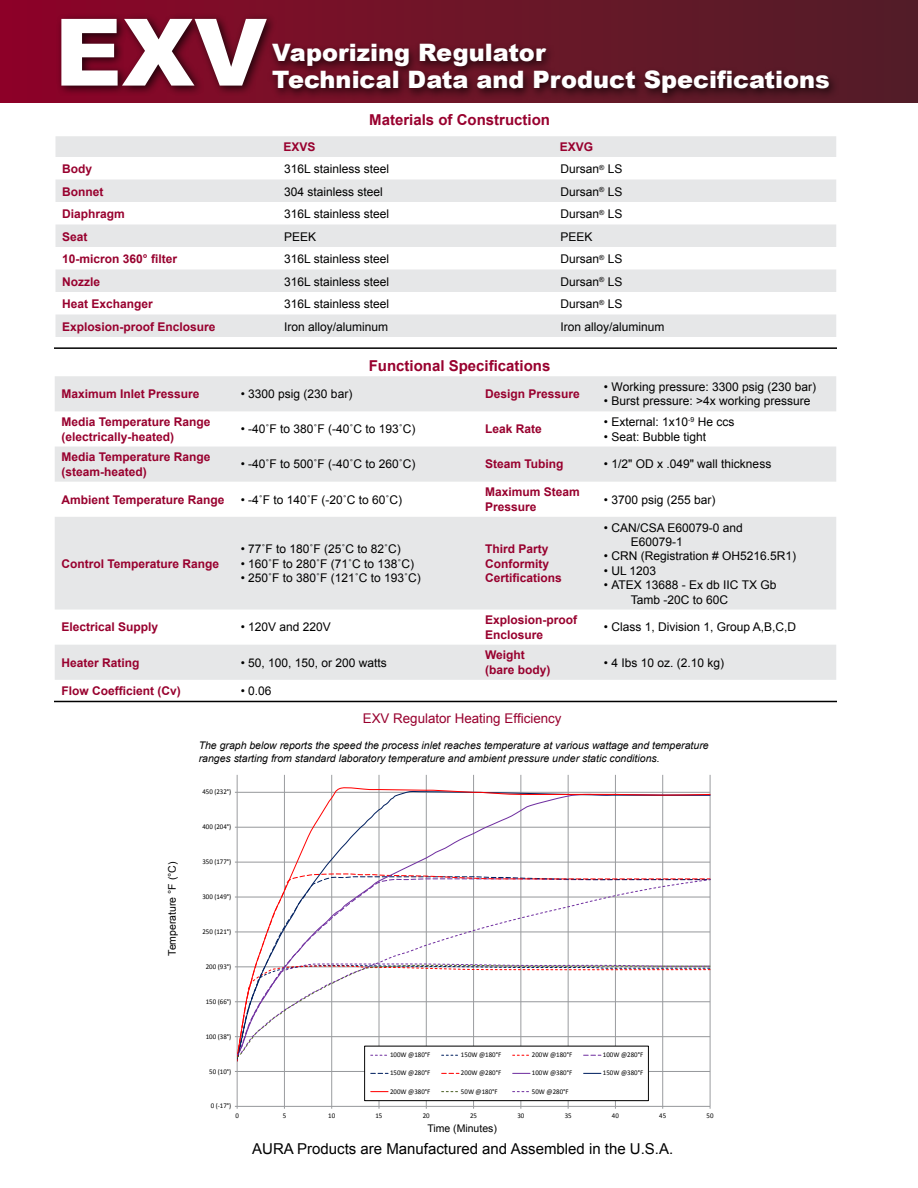
<style>
.page{position:relative;width:918px;height:1188px;background:#fff}
.page>*{position:absolute;margin:0;border:0;box-sizing:border-box;transform-origin:0 0}
.t1{font:900 93.15px "Arial";color:#fff}
.t2{font:900 24px/27px "Arial";color:#fff}
.t3{font:15px "Arial";color:#000}
.t4{font:700 15px "Arial";color:#98002e}
.t5{font:13.35px "Arial";color:#98002e}
.t6{font:12px/14.4px "Arial";color:#000}
.t7{font:700 12px/14.4px "Arial";color:#98002e}
.t8{font:italic 10.5px/12.6px "Arial";color:#000}
.t9{font:10.5px "Arial";color:#000}
.t10{font:7.2px "Calibri";color:#000;scale:.95 1}
</style>
<div class="page">
<div style="left:0;top:0;width:918px;height:103px;background:linear-gradient(to right,#8d0528,#512028)"></div>
<div style="left:56px;top:14px;width:221px;height:82px;background:#000;opacity:.75"></div>
<div style="left:268px;top:39px;width:571px;height:65px;background:#000;opacity:.75"></div>
<svg style="left:56px;top:136px;width:780px;height:201px;fill:#e6e7e8"></svg>
<svg style="left:55px;top:376px;width:781px;height:304px;fill:#e6e7e8"></svg>
<hr style="left:54px;top:347px;width:783px;height:2px;background:#000">
<hr style="left:54px;top:701px;width:783px;height:1px;background:#000">
<hr style="left:237px;top:1071px;width:473px;height:1px;background:#989a9d">
<hr style="left:284px;top:775px;width:1px;height:331px;background:#989a9d">
<hr style="left:331px;top:775px;width:1px;height:331px;background:#989a9d">
<hr style="left:379px;top:775px;width:1px;height:331px;background:#989a9d">
<hr style="left:426px;top:775px;width:1px;height:331px;background:#989a9d">
<hr style="left:473px;top:775px;width:1px;height:331px;background:#989a9d">
<hr style="left:521px;top:775px;width:1px;height:331px;background:#989a9d">
<hr style="left:568px;top:775px;width:1px;height:331px;background:#989a9d">
<hr style="left:615px;top:775px;width:1px;height:331px;background:#989a9d">
<hr style="left:662px;top:775px;width:1px;height:331px;background:#989a9d">
<hr style="left:710px;top:775px;width:1px;height:331px;background:#989a9d">
<hr style="left:237px;top:775px;width:1px;height:331px;background:#989a9d">
<hr style="left:237px;top:1106px;width:473px;height:1px;background:#989a9d">
<svg style="left:237px;top:786px;width:474px;height:93px"></svg>
<svg style="left:237px;top:879px;width:474px;height:177px"></svg>
<div style="left:365px;top:1046px;width:283px;height:55px;background:#fff"></div>
<div style="left:364px;top:1046px;width:285px;height:55px;border:1px solid #000"></div>
<svg style="left:371px;top:1055px;width:16px;height:1px"></svg>
<svg style="left:442px;top:1055px;width:16px;height:1px"></svg>
<svg style="left:513px;top:1055px;width:16px;height:1px"></svg>
<svg style="left:584px;top:1055px;width:17px;height:1px"></svg>
<svg style="left:371px;top:1073px;width:17px;height:1px"></svg>
<svg style="left:442px;top:1073px;width:17px;height:1px"></svg>
<svg style="left:513px;top:1073px;width:17px;height:1px"></svg>
<svg style="left:584px;top:1073px;width:17px;height:1px"></svg>
<svg style="left:371px;top:1091px;width:17px;height:1px"></svg>
<svg style="left:442px;top:1091px;width:16px;height:1px"></svg>
<svg style="left:513px;top:1091px;width:16px;height:1px"></svg>
<h1 class="t1" style="left:55px;top:-15px;width:214px">EXV</h1>
<h2 class="t2" style="left:272px;top:39px;width:559px">Vaporizing Regulator<br>Technical Data and Product Specifications</h2>
<p class="t4" style="left:369px;top:110px;width:182px">Materials of Construction</p>
<p class="t7" style="left:284px;top:140px;width:34px">EXVS</p>
<p class="t7" style="left:560px;top:140px;width:35px">EXVG</p>
<p class="t7" style="left:62px;top:162px;width:31px">Body</p>
<p class="t6" style="left:284px;top:162px;width:106px">316L stainless steel</p>
<p class="t6" style="left:561px;top:162px;width:63px">Dursan<sup>®</sup> LS</p>
<p class="t7" style="left:62px;top:185px;width:43px">Bonnet</p>
<p class="t6" style="left:284px;top:185px;width:100px">304 stainless steel</p>
<p class="t6" style="left:561px;top:185px;width:63px">Dursan<sup>®</sup> LS</p>
<p class="t7" style="left:62px;top:207px;width:64px">Diaphragm</p>
<p class="t6" style="left:284px;top:207px;width:106px">316L stainless steel</p>
<p class="t6" style="left:561px;top:207px;width:63px">Dursan<sup>®</sup> LS</p>
<p class="t7" style="left:62px;top:230px;width:27px">Seat</p>
<p class="t6" style="left:284px;top:230px;width:34px">PEEK</p>
<p class="t6" style="left:561px;top:230px;width:34px">PEEK</p>
<p class="t7" style="left:62px;top:252px;width:116px">10-micron 360° filter</p>
<p class="t6" style="left:284px;top:252px;width:106px">316L stainless steel</p>
<p class="t6" style="left:561px;top:252px;width:63px">Dursan<sup>®</sup> LS</p>
<p class="t7" style="left:62px;top:275px;width:40px">Nozzle</p>
<p class="t6" style="left:284px;top:275px;width:106px">316L stainless steel</p>
<p class="t6" style="left:561px;top:275px;width:63px">Dursan<sup>®</sup> LS</p>
<p class="t7" style="left:62px;top:297px;width:92px">Heat Exchanger</p>
<p class="t6" style="left:284px;top:297px;width:106px">316L stainless steel</p>
<p class="t6" style="left:561px;top:297px;width:63px">Dursan<sup>®</sup> LS</p>
<p class="t7" style="left:62px;top:320px;width:155px">Explosion-proof Enclosure</p>
<p class="t6" style="left:284px;top:320px;width:106px">Iron alloy/aluminum</p>
<p class="t6" style="left:561px;top:320px;width:106px">Iron alloy/aluminum</p>
<p class="t4" style="left:369px;top:355px;width:183px">Functional Specifications</p>
<p class="t7" style="left:62px;top:387px;width:140px">Maximum Inlet Pressure</p>
<p class="t6" style="left:241px;top:387px;width:113px">• 3300 psig (230 bar)</p>
<p class="t7" style="left:485px;top:387px;width:96px">Design Pressure</p>
<p class="t7" style="left:61px;top:415px;width:151px">Media Temperature Range (electrically-heated)</p>
<p class="t6" style="left:241px;top:422px;width:176px">• -40˚F to 380˚F (-40˚C to 193˚C)</p>
<p class="t7" style="left:485px;top:422px;width:58px">Leak Rate</p>
<p class="t7" style="left:61px;top:450px;width:151px">Media Temperature Range (steam-heated)</p>
<p class="t6" style="left:241px;top:457px;width:176px">• -40˚F to 500˚F (-40˚C to 260˚C)</p>
<p class="t7" style="left:485px;top:457px;width:80px">Steam Tubing</p>
<p class="t7" style="left:61px;top:493px;width:165px">Ambient Temperature Range</p>
<p class="t6" style="left:241px;top:492px;width:163px">• -4˚F to 140˚F (-20˚C to 60˚C)</p>
<p class="t7" style="left:485px;top:485px;width:96px">Maximum Steam<br>Pressure</p>
<p class="t7" style="left:61px;top:557px;width:159px">Control Temperature Range</p>
<p class="t6" style="left:241px;top:542px;width:162px">• 77˚F to 180˚F (25˚C to 82˚C)</p>
<p class="t6" style="left:241px;top:556px;width:175px">• 160˚F to 280˚F (71˚C to 138˚C)</p>
<p class="t6" style="left:241px;top:571px;width:182px">• 250˚F to 380˚F (121˚C to 193˚C)</p>
<p class="t7" style="left:485px;top:542px;width:78px">Third Party<br>Conformity<br>Certifications</p>
<p class="t6" style="left:604px;top:380px;width:214px">• Working pressure: 3300 psig (230 bar)</p>
<p class="t6" style="left:604px;top:394px;width:208px">• Burst pressure: &gt;4x working pressure</p>
<p class="t6" style="left:604px;top:415px;width:132px">• External: 1x10<sup>-9</sup> He ccs</p>
<p class="t6" style="left:604px;top:429px;width:104px">• Seat: Bubble tight</p>
<p class="t6" style="left:604px;top:457px;width:169px">• 1/2" OD x .049" wall thickness</p>
<p class="t6" style="left:604px;top:492px;width:113px">• 3700 psig (255 bar)</p>
<p class="t6" style="left:631px;top:520px;width:113px;text-indent:-27px">• CAN/CSA E60079-0 and<br>E60079-1</p>
<p class="t6" style="left:604px;top:549px;width:194px">• CRN (Registration # OH5216.5R1)</p>
<p class="t6" style="left:604px;top:563px;width:54px">• UL 1203</p>
<p class="t6" style="left:631px;top:578px;width:147px;text-indent:-27px">• ATEX 13688 - Ex db IIC TX Gb<br>Tamb -20C to 60C</p>
<p class="t7" style="left:61px;top:620px;width:98px">Electrical Supply</p>
<p class="t6" style="left:241px;top:620px;width:92px">• 120V and 220V</p>
<p class="t7" style="left:485px;top:613px;width:94px">Explosion-proof<br>Enclosure</p>
<p class="t6" style="left:604px;top:620px;width:194px">• Class 1, Division 1, Group A,B,C,D</p>
<p class="t7" style="left:61px;top:656px;width:80px">Heater Rating</p>
<p class="t6" style="left:241px;top:655px;width:148px">• 50, 100, 150, or 200 watts</p>
<p class="t7" style="left:485px;top:648px;width:67px">Weight (bare body)</p>
<p class="t6" style="left:604px;top:655px;width:122px">• 4 Ibs 10 oz. (2.10 kg)</p>
<p class="t7" style="left:61px;top:684px;width:121px">Flow Coefficient (Cv)</p>
<p class="t6" style="left:241px;top:684px;width:32px">• 0.06</p>
<p class="t5" style="left:363px;top:710px;width:200px">EXV Regulator Heating Efficiency</p>
<p class="t8" style="left:199px;top:740px;width:512px">The graph below reports the speed the process inlet reaches temperature at various wattage and temperature ranges starting from standard laboratory temperature and ambient pressure under static conditions.</p>
<p class="t10" style="left:202px;top:787px;width:32px">450 (232°)</p>
<p class="t9" style="left:165px;top:956px;width:96px;rotate:-90deg">Temperature °F (°C)</p>
<p class="t10" style="left:202px;top:822px;width:32px">400 (204°)</p>
<p class="t10" style="left:202px;top:857px;width:32px">350 (177°)</p>
<p class="t10" style="left:202px;top:892px;width:32px">300 (149°)</p>
<p class="t10" style="left:202px;top:927px;width:32px">250 (121°)</p>
<p class="t10" style="left:206px;top:962px;width:28px">200 (93°)</p>
<p class="t10" style="left:206px;top:997px;width:28px">150 (66°)</p>
<p class="t10" style="left:206px;top:1032px;width:28px">100 (38°)</p>
<p class="t10" style="left:390px;top:1050px;width:44px">100W @180°F</p>
<p class="t10" style="left:461px;top:1050px;width:44px">150W @180°F</p>
<p class="t10" style="left:532px;top:1050px;width:44px">200W @180°F</p>
<p class="t10" style="left:603px;top:1050px;width:44px">100W @280°F</p>
<p class="t10" style="left:390px;top:1069px;width:44px">150W @280°F</p>
<p class="t10" style="left:461px;top:1069px;width:44px">200W @280°F</p>
<p class="t10" style="left:532px;top:1069px;width:44px">100W @380°F</p>
<p class="t10" style="left:603px;top:1069px;width:44px">150W @380°F</p>
<p class="t10" style="left:390px;top:1087px;width:44px">200W @380°F</p>
<p class="t10" style="left:461px;top:1087px;width:40px">50W @180°F</p>
<p class="t10" style="left:532px;top:1087px;width:40px">50W @280°F</p>
<p class="t9" style="left:427px;top:1122px;width:71px">Time (Minutes)</p>
<p class="t10" style="left:209px;top:1067px;width:25px">50 (10°)</p>
<p class="t10" style="left:211px;top:1102px;width:23px">0 (-17°)</p>
<p class="t10" style="left:235px;top:1111px;width:5px">0</p>
<p class="t10" style="left:283px;top:1111px;width:5px">5</p>
<p class="t10" style="left:328px;top:1111px;width:9px">10</p>
<p class="t10" style="left:376px;top:1111px;width:9px">15</p>
<p class="t10" style="left:423px;top:1111px;width:9px">20</p>
<p class="t10" style="left:470px;top:1111px;width:9px">25</p>
<p class="t10" style="left:517px;top:1111px;width:9px">30</p>
<p class="t10" style="left:565px;top:1111px;width:9px">35</p>
<p class="t10" style="left:612px;top:1111px;width:9px">40</p>
<p class="t10" style="left:659px;top:1111px;width:9px">45</p>
<p class="t10" style="left:707px;top:1111px;width:9px">50</p>
<p class="t3" style="left:252px;top:1139px;width:423px">AURA Products are Manufactured and Assembled in the U.S.A.</p>
</div>
